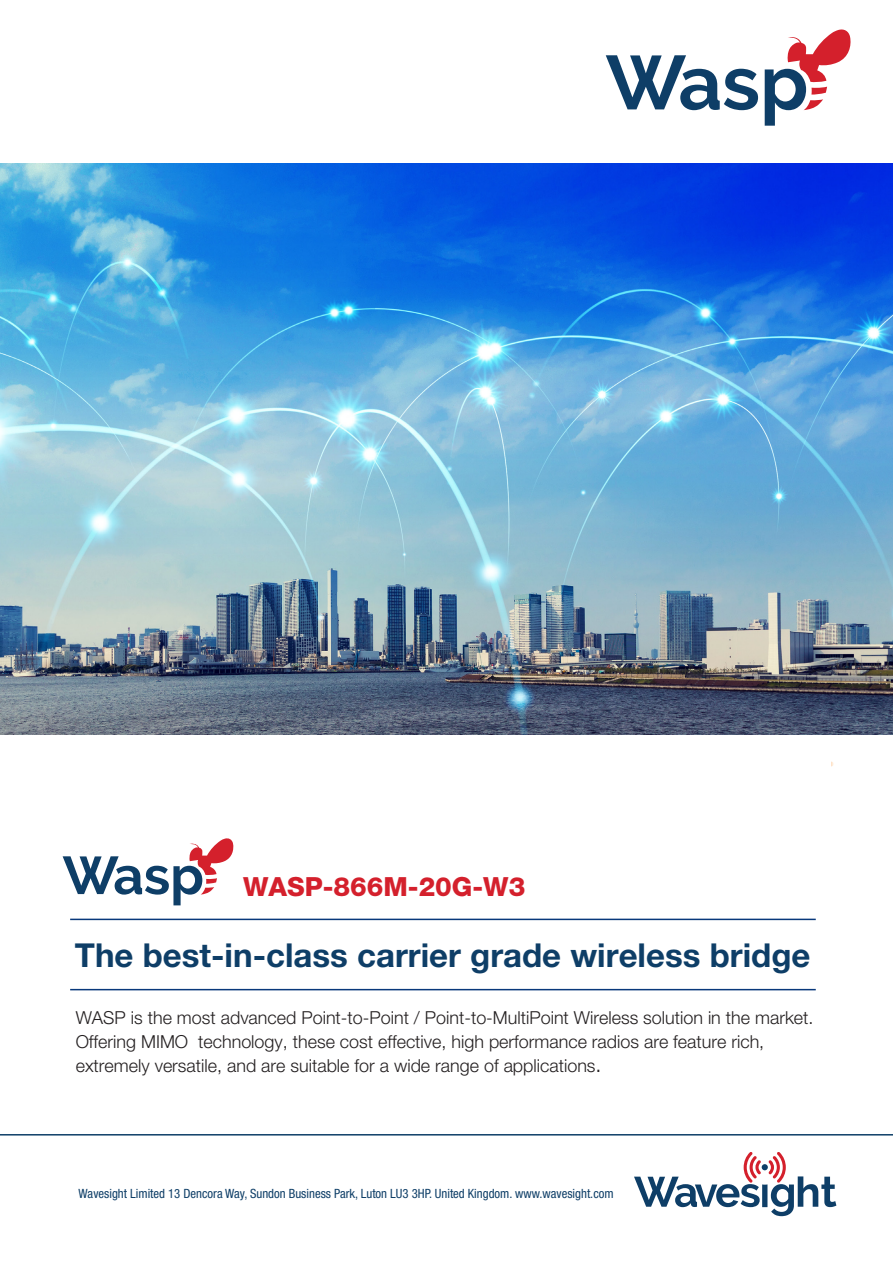
<style>
.page{position:relative;width:893px;height:1263px;background:#fff}
.page>*{position:absolute;margin:0;border:0;box-sizing:border-box;transform-origin:0 0}
.t1{font:700 33px "Helvetica Neue LT Std";color:#0e3e67}
.t2{font:800 26.4px "Helvetica Neue LT Std";color:#d4202c}
.t3{font:300 17.85px/24px "Helvetica Neue LT Std";color:#231f20}
.t4{font:condensed 12.75px "Helvetica Neue LT Std";color:#0e3e67}
.s1{font-size:21.6px}
</style>
<div class="page">
<img style="left:0;top:164px;width:893px;height:570px">
<hr style="left:70px;top:919px;width:746px;height:1px;background:#08387b">
<hr style="left:70px;top:989px;width:746px;height:1px;background:#08387b">
<svg style="left:634px;top:1152px;width:202px;height:64px"></svg>
<svg style="left:606px;top:55px;width:152px;height:55px"></svg>
<svg style="left:765px;top:29px;width:86px;height:97px"></svg>
<svg style="left:63px;top:838px;width:171px;height:67px"></svg>
<hr style="left:0;top:1134px;width:893px;height:1px;background:#0e3f68">
<h2 class="t2" style="left:243px;top:871px;width:284px">WASP-866M-20G-W3</h2>
<h1 class="t1" style="left:75px;top:935px;width:737px">The best-in-class carrier grade wireless bridge</h1>
<p class="t3" style="left:76px;top:1006px;width:739px">WASP is the most advanced Point-to-Point / Point-to-MultiPoint Wireless solution in the market.<br>Offering MIMO technology, these cost effective, high performance radios are feature rich, extremely versatile, and are suitable for a wide range of applications<span class="s1">.</span></p>
<p class="t4" style="left:79px;top:1186px;width:537px">Wavesight Limited 13 Dencora Way, Sundon Business Park, Luton LU3 3HP. United Kingdom. www.wavesight.com</p>
</div>
